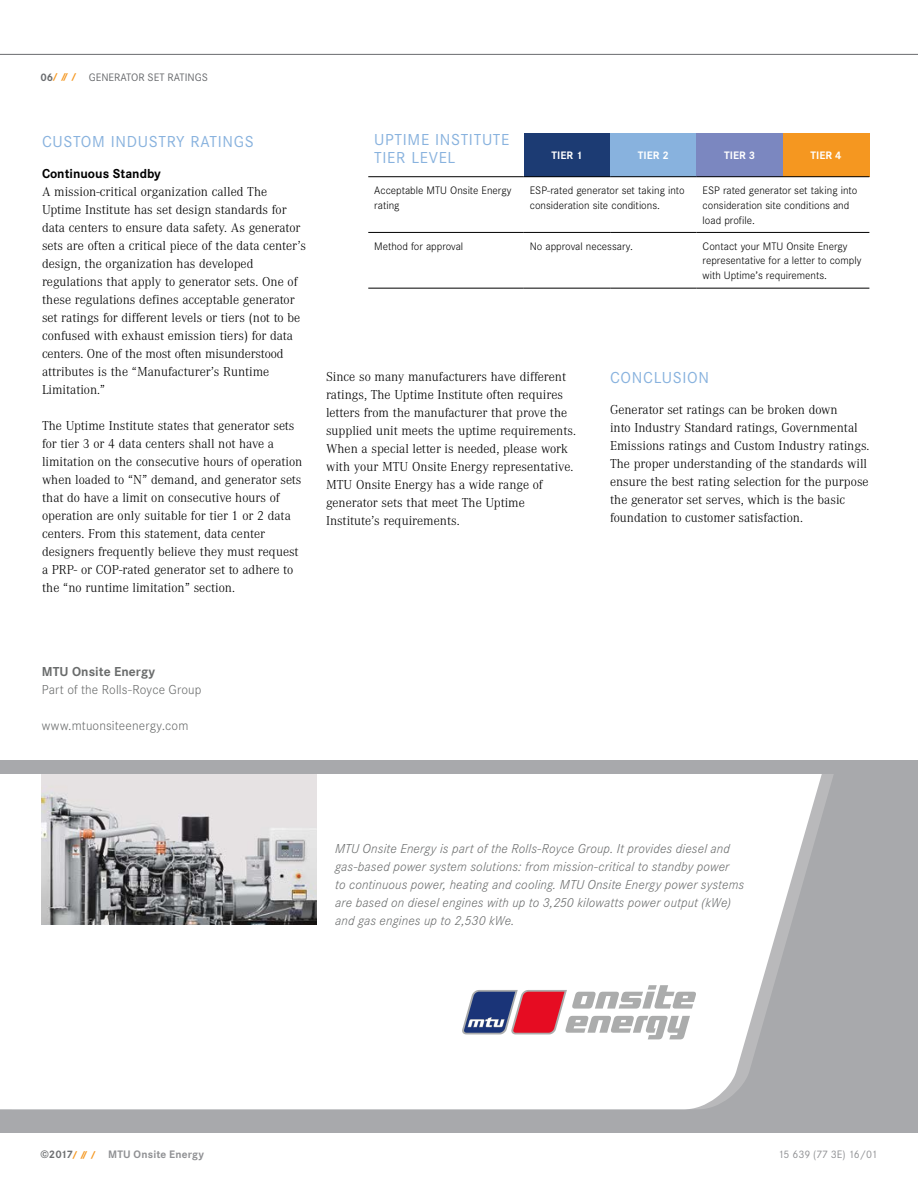
<style>
.page{position:relative;width:918px;height:1188px;background:#fff}
.page>*{position:absolute;margin:0;border:0;box-sizing:border-box;transform-origin:0 0}
.t1{font:16.5px/18px "Corporate S";letter-spacing:.04em;color:#88b2de}
.t2{font:300 13.5px/18px "Corporate A";color:#000}
.t3{font:italic 300 13.5px/18px "Corporate S";letter-spacing:.01em;color:#6a6c6c}
.t4{font:300 13.5px "Corporate S";letter-spacing:.01em;color:#6a6c6c}
.t5{font:700 13.5px "Corporate S";color:#000}
.t6{font:700 13.5px "Corporate S";letter-spacing:.005em;color:#6a6c6c}
.t7{font:300 11.25px/15px "Corporate S";color:#000}
.t8{font:11.25px "Corporate S";color:#696b6e}
.t9{font:700 11.25px "Corporate S";letter-spacing:.015em;color:#909194}
.t10{font:700 11.25px "Corporate S";color:#fff}
.t11{font:11.25px "Corporate S";letter-spacing:-.015em;color:#909194}
.s1{font-weight:700}
.s2{font-weight:800;font-size:8.7px;color:#f59720}
.s3{color:#6d6f71}
</style>
<div class="page">
<hr style="left:0;top:54px;width:918px;height:1px;background:#696b6e">
<div style="left:524px;top:133px;width:86px;height:44px;background:#1c3b73"></div>
<div style="left:610px;top:133px;width:87px;height:44px;background:#88b2de"></div>
<div style="left:697px;top:133px;width:86px;height:44px;background:#7b87c0"></div>
<div style="left:783px;top:133px;width:86px;height:44px;background:#f59720"></div>
<hr style="left:368px;top:288px;width:156px;height:1px;background:#000">
<hr style="left:524px;top:288px;width:86px;height:1px;background:#000">
<hr style="left:610px;top:288px;width:87px;height:1px;background:#000">
<hr style="left:697px;top:288px;width:86px;height:1px;background:#000">
<hr style="left:783px;top:288px;width:86px;height:1px;background:#000">
<hr style="left:368px;top:176px;width:156px;height:1px;background:#000">
<hr style="left:524px;top:176px;width:86px;height:1px;background:#000">
<hr style="left:610px;top:176px;width:87px;height:1px;background:#000">
<hr style="left:697px;top:176px;width:86px;height:1px;background:#000">
<hr style="left:783px;top:176px;width:86px;height:1px;background:#000">
<hr style="left:368px;top:232px;width:156px;height:1px;background:#000">
<hr style="left:524px;top:232px;width:86px;height:1px;background:#000">
<hr style="left:610px;top:232px;width:87px;height:1px;background:#000">
<hr style="left:697px;top:232px;width:86px;height:1px;background:#000">
<hr style="left:783px;top:232px;width:86px;height:1px;background:#000">
<div style="left:0;top:761px;width:918px;height:372px;background:#a8a9ac"></div>
<svg style="left:0;top:774px;width:822px;height:335px;background:#f8f8f8"></svg>
<svg style="left:462px;top:985px;width:234px;height:54px"></svg>
<img style="left:42px;top:774px;width:274px;height:151px">
<p class="t8" style="left:40px;top:71px;width:169px"><span class="s1">06</span><span class="s2">/ // /</span> GENERATOR SET RATINGS</p>
<p class="t1" style="left:42px;top:132px;width:213px">CUSTOM INDUSTRY RATINGS</p>
<p class="t5" style="left:42px;top:166px;width:120px">Continuous Standby</p>
<p class="t2" style="left:42px;top:183px;width:266px">A mission-critical organization called The Uptime Institute has set design standards for data centers to ensure data safety. As generator sets are often a critical piece of the data center’s design, the organization has developed regulations that apply to generator sets. One of these regulations defines acceptable generator set ratings for different levels or tiers (not to be confused with exhaust emission tiers) for data centers. One of the most often misunderstood attributes is the “Manufacturer’s Runtime Limitation.”</p>
<p class="t2" style="left:42px;top:417px;width:262px">The Uptime Institute states that generator sets for tier 3 or 4 data centers shall not have a limitation on the consecutive hours of operation when loaded to “N” demand, and generator sets that do have a limit on consecutive hours of operation are only suitable for tier 1 or 2 data centers. From this statement, data center designers frequently believe they must request a PRP- or COP-rated generator set to adhere to the “no runtime limitation” section.</p>
<p class="t1" style="left:374px;top:131px;width:137px">UPTIME INSTITUTE<br>TIER LEVEL</p>
<p class="t10" style="left:551px;top:149px;width:33px">TIER 1</p>
<p class="t10" style="left:638px;top:149px;width:33px">TIER 2</p>
<p class="t10" style="left:724px;top:149px;width:33px">TIER 3</p>
<p class="t10" style="left:811px;top:149px;width:33px">TIER 4</p>
<p class="t7" style="left:374px;top:183px;width:139px">Acceptable MTU Onsite Energy rating</p>
<p class="t7" style="left:530px;top:183px;width:156px">ESP-rated generator set taking into consideration site conditions.</p>
<p class="t7" style="left:703px;top:183px;width:156px">ESP rated generator set taking into consideration site conditions and load profile.</p>
<p class="t7" style="left:374px;top:238px;width:91px">Method for approval</p>
<p class="t7" style="left:530px;top:238px;width:105px">No approval necessary.</p>
<p class="t7" style="left:703px;top:238px;width:160px">Contact your MTU Onsite Energy representative for a letter to comply with Uptime’s requirements.</p>
<p class="t2" style="left:326px;top:368px;width:252px">Since so many manufacturers have different ratings, The Uptime Institute often requires letters from the manufacturer that prove the supplied unit meets the uptime requirements.<br>When a special letter is needed, please work with your MTU Onsite Energy representative.<br>MTU Onsite Energy has a wide range of generator sets that meet The Uptime Institute’s requirements.</p>
<p class="t1" style="left:610px;top:368px;width:101px">CONCLUSION</p>
<p class="t2" style="left:610px;top:401px;width:261px">Generator set ratings can be broken down<br>into Industry Standard ratings, Governmental Emissions ratings and Custom Industry ratings.<br>The proper understanding of the standards will ensure the best rating selection for the purpose the generator set serves, which is the basic foundation to customer satisfaction.</p>
<p class="t6" style="left:42px;top:664px;width:115px">MTU Onsite Energy</p>
<p class="t4" style="left:42px;top:682px;width:161px">Part of the Rolls-Royce Group</p>
<p class="t4" style="left:42px;top:718px;width:148px">www.mtuonsiteenergy.com</p>
<p class="t3" style="left:335px;top:840px;width:411px">MTU Onsite Energy is part of the Rolls-Royce Group. It provides diesel and gas-based power system solutions: from mission-critical to standby power<br>to continuous power, heating and cooling. MTU Onsite Energy power systems are based on diesel engines with up to 3,250 kilowatts power output (kWe) and gas engines up to 2,530 kWe.</p>
<p class="t9" style="left:40px;top:1148px;width:165px"><span class="s3">©2017</span><span class="s2">/ // /</span> MTU Onsite Energy</p>
<p class="t11" style="left:778px;top:1148px;width:101px">15 639 (77 3E) 16/01</p>
</div>
